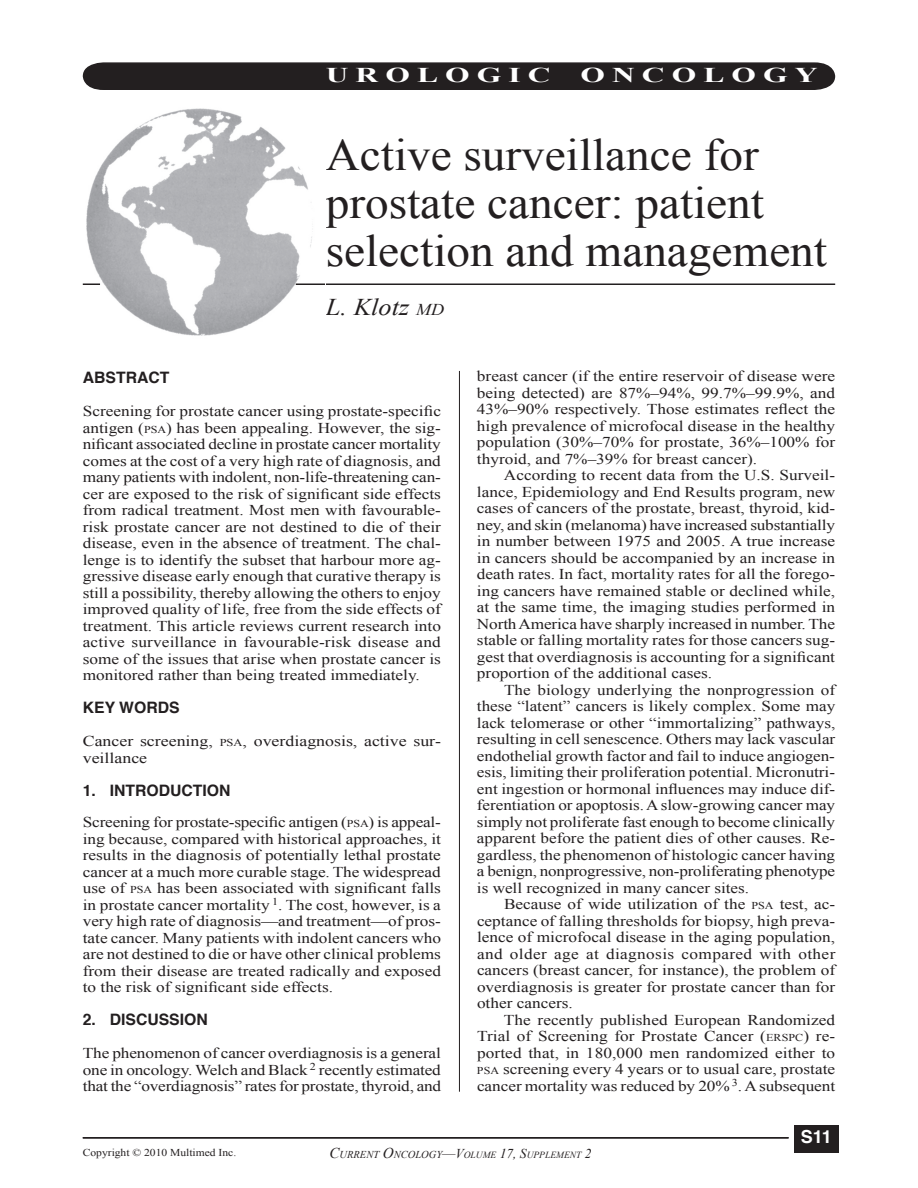
<style>
.page{position:relative;width:918px;height:1188px;background:#fff}
.page>*{position:absolute;margin:0;border:0;box-sizing:border-box;transform-origin:0 0}
.t1{font:45px/48px "Times New Roman";color:#231f20;scale:1.05 1}
.t2{font:italic 24px "Times New Roman";color:#231f20;scale:1.1 1}
.t3{font:700 21px "Times New Roman";letter-spacing:.225em;color:#fff;scale:1.5 1}
.t4{font:700 18px "Helvetica";color:#fff}
.t5{font:700 15.75px "Helvetica";color:#231f20}
.t6{font:15px/16.5px "Times New Roman";color:#231f20;text-align:justify;scale:1.15 1}
.t7{font:15px/16.5px "Times New Roman";color:#231f20;text-align:justify;scale:1.14 1}
.t8{font:15px/16.5px "Times New Roman";color:#231f20;scale:1.19 1}
.t9{font:10.5px "Times New Roman";color:#231f20;scale:1.1 1}
.t10{font:italic 9.45px "Times New Roman";color:#231f20}
.s1{font-size:16.5px}
.s2{font-size:10.5px}
.s3{font-size:15px}
.s4{font-size:13.5px}
</style>
<div class="page">
<div style="left:794px;top:1125px;width:45px;height:28px;background:#231f20"></div>
<hr style="left:83px;top:1137px;width:706px;height:1px;background:#231f20">
<div style="left:82px;top:62px;width:754px;height:28px;background:#231f20"></div>
<hr style="left:83px;top:284px;width:752px;height:1px;background:#231f20">
<img style="left:82px;top:108px;width:243px;height:228px">
<svg style="left:83px;top:284px;width:17px;height:1px"></svg>
<svg style="left:296px;top:284px;width:29px;height:1px"></svg>
<hr style="left:459px;top:371px;width:1px;height:721px;background:#231f20">
<h3 class="t3" style="left:326px;top:60px;width:151px">UROLOGIC</h3>
<h3 class="t3" style="left:580px;top:60px;width:159px">ONCOLOGY</h3>
<h1 class="t1" style="left:326px;top:131px;width:479px">Active surveillance for prostate cancer: patient selection and management</h1>
<h2 class="t2" style="left:326px;top:291px;width:109px">L. Klotz <span class="s1">md</span></h2>
<p class="t5" style="left:83px;top:367px;width:88px">ABSTRACT</p>
<p class="t6" style="left:83px;top:403px;width:313px">Screening for prostate cancer using prostate-specific antigen (<span class="s2">PSA</span>) has been appealing. However, the sig&shy;nificant associated decline in prostate cancer mortality comes at the cost of a very high rate of diagnosis, and many patients with indolent, non-life-threatening can&shy;cer are exposed to the risk of significant side effects from radical treatment. Most men with favourable&shy;risk prostate cancer are not destined to die of their disease, even in the absence of treatment. The chal&shy;lenge is to identify the subset that harbour more ag&shy;gressive disease early enough that curative therapy is still a possibility, thereby allowing the others to enjoy improved quality of life, free from the side effects of treatment. This article reviews current research into active surveillance in favourable-risk disease and some of the issues that arise when prostate cancer is monitored rather than being treated immediately.</p>
<p class="t5" style="left:83px;top:697px;width:98px">KEY WORDS</p>
<p class="t8" style="left:83px;top:733px;width:303px">Cancer screening, <span class="s2">PSA</span>, overdiagnosis, active sur&shy;veillance</p>
<p class="t5" style="left:83px;top:779px;width:149px">1. INTRODUCTION</p>
<p class="t6" style="left:83px;top:814px;width:313px">Screening for prostate-specific antigen (<span class="s2">PSA</span>) is appeal&shy;ing because, compared with historical approaches, it results in the diagnosis of potentially lethal prostate cancer at a much more curable stage. The widespread use of <span class="s2">PSA</span> has been associated with significant falls in prostate cancer mortality <sup>1</sup>. The cost, however, is a very high rate of diagnosis—and treatment—of pros&shy;tate cancer. Many patients with indolent cancers who are not destined to die or have other clinical problems from their disease are treated radically and exposed to the risk of significant side effects.</p>
<p class="t5" style="left:83px;top:1009px;width:127px">2. DISCUSSION</p>
<p class="t6" style="left:83px;top:1045px;width:313px">The phenomenon of cancer overdiagnosis is a general one in oncology. Welch and Black <sup>2</sup> recently estimated that the “overdiagnosis” rates for prostate, thyroid, and</p>
<p class="t6" style="left:477px;top:368px;width:313px">breast cancer (if the entire reservoir of disease were being detected) are 87%–94%, 99.7%–99.9%, and 43%–90% respectively. Those estimates reflect the high prevalence of microfocal disease in the healthy population (30%–70% for prostate, 36%–100% for thyroid, and 7%–39% for breast cancer).</p>
<p class="t6" style="left:477px;top:467px;width:313px;text-indent:27px">According to recent data from the U.S. Surveil&shy;lance, Epidemiology and End Results program, new cases of cancers of the prostate, breast, thyroid, kid&shy;ney, and skin (melanoma) have increased substantially in number between 1975 and 2005. A true increase in cancers should be accompanied by an increase in death rates. In fact, mortality rates for all the forego&shy;ing cancers have remained stable or declined while, at the same time, the imaging studies performed in North America have sharply increased in number. The stable or falling mortality rates for those cancers sug&shy;gest that overdiagnosis is accounting for a significant proportion of the additional cases.</p>
<p class="t7" style="left:477px;top:681px;width:316px;text-indent:27px">The biology underlying the nonprogression of these “latent” cancers is likely complex. Some may lack telomerase or other “immortalizing” pathways, resulting in cell senescence. Others may lack vascular endothelial growth factor and fail to induce angiogen&shy;esis, limiting their proliferation potential. Micronutri&shy;ent ingestion or hormonal influences may induce dif&shy;ferentiation or apoptosis. A slow-growing cancer may simply not proliferate fast enough to become clinically apparent before the patient dies of other causes. Re&shy;gardless, the phenomenon of histologic cancer having a benign, nonprogressive, non-proliferating phenotype is well recognized in many cancer sites.</p>
<p class="t6" style="left:477px;top:896px;width:313px;text-indent:27px">Because of wide utilization of the <span class="s2">PSA</span> test, ac&shy;ceptance of falling thresholds for biopsy, high preva&shy;lence of microfocal disease in the aging population, and older age at diagnosis compared with other cancers (breast cancer, for instance), the problem of overdiagnosis is greater for prostate cancer than for other cancers.</p>
<p class="t6" style="left:477px;top:1011px;width:313px;text-indent:27px">The recently published European Randomized Trial of Screening for Prostate Cancer (<span class="s2">ERSPC</span>) re&shy;ported that, in 180,000 men randomized either to <span class="s2">PSA</span> screening every 4 years or to usual care, prostate cancer mortality was reduced by 20% <sup>3</sup>. A subsequent</p>
<p class="t4" style="left:801px;top:1125px;width:33px">S11</p>
<p class="t9" style="left:83px;top:1146px;width:141px">Copyright © 2010 Multimed Inc.</p>
<p class="t10" style="left:330px;top:1148px;width:263px"><span class="s3">C</span><span class="s2">URRENT</span> <span class="s3">O</span><span class="s2">NCOLOGY</span><span class="s3">—</span><span class="s4">V</span>OLUME <span class="s4">17, S</span>UPPLEMENT <span class="s4">2</span></p>
</div>
